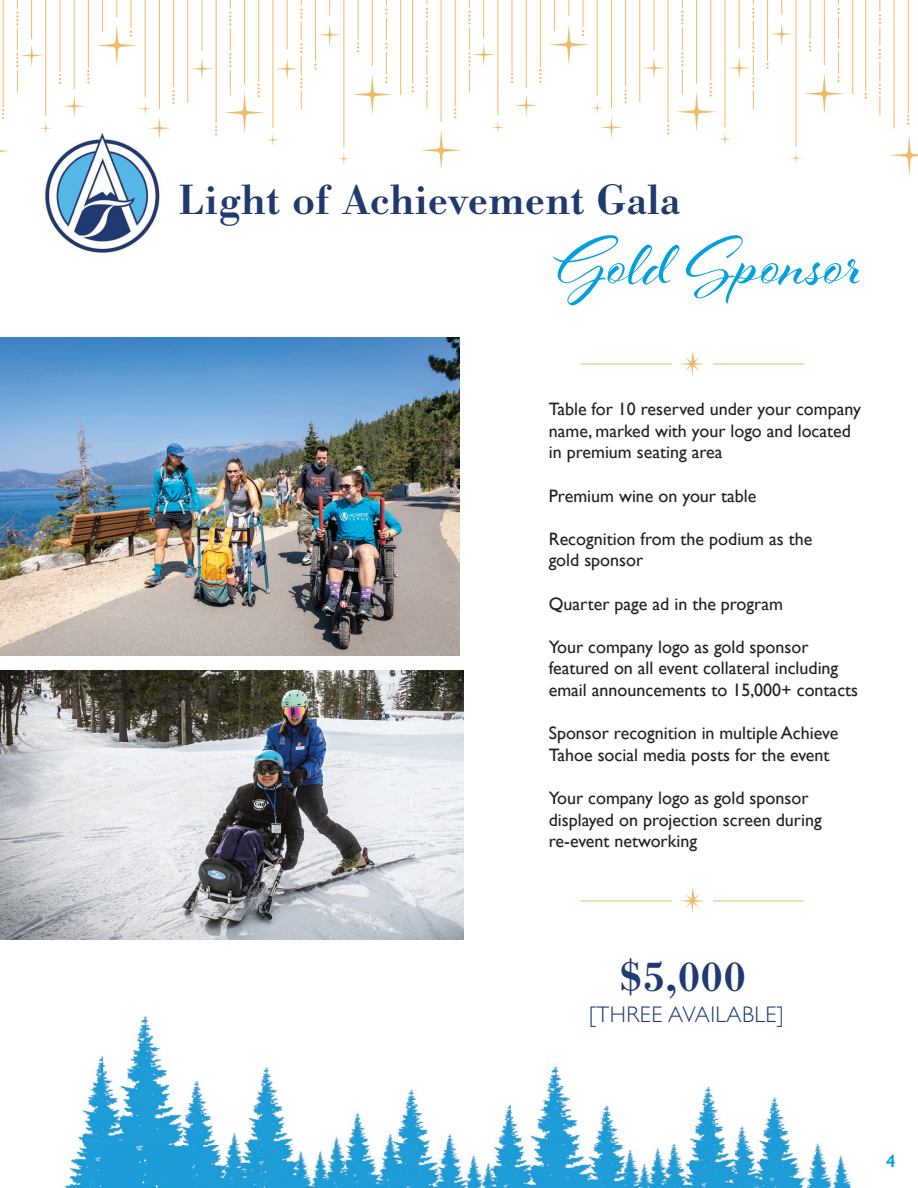
<style>
.page{position:relative;width:918px;height:1188px;background:#fff}
.page>*{position:absolute;margin:0;border:0;box-sizing:border-box;transform-origin:0 0}
.t1{font:73.8px "Al Fresco";color:#00a0e2}
.t2{font:500 43.95px "Bodoni URW";letter-spacing:.02em;color:#1f3a71}
.t3{font:300 22.5px "Gill Sans";letter-spacing:.02em;color:#1f3a71}
.t4{font:18px/21.6px "Gill Sans";color:#231f20}
.t5{font:600 18px "Gill Sans";color:#00a0e2}
</style>
<div class="page">
<hr style="left:713px;top:364px;width:91px;height:1px;background:#efba68">
<hr style="left:581px;top:364px;width:91px;height:1px;background:#efba68">
<svg style="left:680px;top:351px;width:25px;height:26px"></svg>
<hr style="left:713px;top:901px;width:91px;height:1px;background:#efba68">
<hr style="left:581px;top:901px;width:91px;height:1px;background:#efba68">
<svg style="left:680px;top:888px;width:25px;height:26px"></svg>
<img style="left:45px;top:133px;width:115px;height:120px">
<img style="left:64px;top:1017px;width:787px;height:171px">
<img style="left:0;top:338px;width:460px;height:318px">
<img style="left:0;top:671px;width:463px;height:268px">
<svg style="left:0;top:150px;width:9px;height:2px"></svg>
<svg style="left:40px;top:122px;width:12px;height:13px"></svg>
<svg style="left:338px;top:153px;width:12px;height:12px"></svg>
<svg style="left:191px;top:58px;width:22px;height:22px"></svg>
<svg style="left:63px;top:95px;width:23px;height:22px"></svg>
<svg style="left:318px;top:24px;width:23px;height:22px"></svg>
<hr style="left:0;top:0;width:1px;height:123px;background:#efbc68">
<hr style="left:3px;top:0;width:1px;height:107px;background:#efbc68">
<hr style="left:45px;top:0;width:1px;height:116px;background:#efbc68">
<hr style="left:60px;top:0;width:1px;height:72px;background:#efbc68">
<hr style="left:74px;top:0;width:1px;height:89px;background:#efbc68">
<hr style="left:88px;top:0;width:1px;height:68px;background:#efbc68">
<hr style="left:145px;top:0;width:1px;height:97px;background:#efbc68">
<hr style="left:173px;top:0;width:1px;height:87px;background:#efbc68">
<hr style="left:187px;top:0;width:1px;height:103px;background:#efbc68">
<hr style="left:216px;top:0;width:1px;height:123px;background:#efbc68">
<hr style="left:315px;top:0;width:1px;height:61px;background:#efbc68">
<hr style="left:344px;top:0;width:1px;height:148px;background:#efbc68">
<hr style="left:400px;top:0;width:1px;height:95px;background:#efbc68">
<hr style="left:202px;top:0;width:1px;height:51px;background:#efbc68">
<svg style="left:329px;top:0;width:1px;height:15px"></svg>
<hr style="left:159px;top:0;width:1px;height:109px;background:#efbc68">
<svg style="left:87px;top:70px;width:2px;height:14px"></svg>
<svg style="left:139px;top:90px;width:36px;height:50px"></svg>
<svg style="left:16px;top:0;width:27px;height:93px"></svg>
<svg style="left:224px;top:0;width:78px;height:146px"></svg>
<svg style="left:352px;top:0;width:41px;height:115px"></svg>
<svg style="left:314px;top:64px;width:3px;height:6px"></svg>
<svg style="left:215px;top:126px;width:2px;height:10px"></svg>
<svg style="left:97px;top:0;width:40px;height:66px"></svg>
<svg style="left:59px;top:74px;width:2px;height:10px"></svg>
<svg style="left:2px;top:109px;width:2px;height:10px"></svg>
<svg style="left:421px;top:130px;width:40px;height:41px"></svg>
<svg style="left:492px;top:121px;width:12px;height:13px"></svg>
<svg style="left:790px;top:152px;width:12px;height:12px"></svg>
<svg style="left:643px;top:57px;width:22px;height:22px"></svg>
<svg style="left:515px;top:94px;width:23px;height:23px"></svg>
<svg style="left:770px;top:23px;width:23px;height:22px"></svg>
<hr style="left:441px;top:0;width:1px;height:122px;background:#efbc68">
<hr style="left:412px;top:0;width:1px;height:84px;background:#efbc68">
<hr style="left:455px;top:0;width:1px;height:106px;background:#efbc68">
<hr style="left:497px;top:0;width:1px;height:115px;background:#efbc68">
<hr style="left:512px;top:0;width:1px;height:71px;background:#efbc68">
<hr style="left:526px;top:0;width:1px;height:88px;background:#efbc68">
<hr style="left:540px;top:0;width:1px;height:67px;background:#efbc68">
<hr style="left:597px;top:0;width:1px;height:96px;background:#efbc68">
<hr style="left:625px;top:0;width:1px;height:86px;background:#efbc68">
<hr style="left:639px;top:0;width:1px;height:102px;background:#efbc68">
<hr style="left:668px;top:0;width:1px;height:122px;background:#efbc68">
<hr style="left:767px;top:0;width:1px;height:61px;background:#efbc68">
<hr style="left:796px;top:0;width:1px;height:147px;background:#efbc68">
<hr style="left:852px;top:0;width:1px;height:94px;background:#efbc68">
<hr style="left:654px;top:0;width:1px;height:50px;background:#efbc68">
<svg style="left:781px;top:0;width:1px;height:15px"></svg>
<hr style="left:611px;top:0;width:1px;height:108px;background:#efbc68">
<svg style="left:539px;top:69px;width:3px;height:14px"></svg>
<svg style="left:591px;top:89px;width:36px;height:50px"></svg>
<svg style="left:468px;top:0;width:27px;height:92px"></svg>
<svg style="left:426px;top:0;width:2px;height:109px"></svg>
<svg style="left:676px;top:0;width:78px;height:145px"></svg>
<svg style="left:804px;top:0;width:41px;height:114px"></svg>
<svg style="left:766px;top:63px;width:3px;height:6px"></svg>
<svg style="left:667px;top:125px;width:2px;height:10px"></svg>
<svg style="left:549px;top:0;width:40px;height:65px"></svg>
<svg style="left:511px;top:73px;width:2px;height:10px"></svg>
<svg style="left:454px;top:108px;width:2px;height:10px"></svg>
<svg style="left:889px;top:135px;width:29px;height:41px"></svg>
<hr style="left:894px;top:0;width:1px;height:128px;background:#efbc68">
<hr style="left:865px;top:0;width:1px;height:91px;background:#efbc68">
<hr style="left:908px;top:0;width:1px;height:113px;background:#efbc68">
<hr style="left:917px;top:0;width:1px;height:153px;background:#efbc68">
<svg style="left:879px;top:0;width:2px;height:115px"></svg>
<svg style="left:907px;top:115px;width:2px;height:10px"></svg>
<h2 class="t2" style="left:179px;top:174px;width:503px">Light of Achievement Gala</h2>
<h1 class="t1" style="left:553px;top:215px;width:313px">Gold Sponsor</h1>
<p class="t4" style="left:549px;top:398px;width:314px">Table for 10 reserved under your company name, marked with your logo and located in premium seating area</p>
<p class="t4" style="left:549px;top:485px;width:209px">Premium wine on your table</p>
<p class="t4" style="left:549px;top:528px;width:265px">Recognition from the podium as the gold sponsor</p>
<p class="t4" style="left:549px;top:593px;width:236px">Quarter page ad in the program</p>
<p class="t4" style="left:549px;top:636px;width:311px">Your company logo as gold sponsor featured on all event collateral including email announcements to 15,000+ contacts</p>
<p class="t4" style="left:549px;top:722px;width:291px">Sponsor recognition in multiple Achieve<br>Tahoe social media posts for the event</p>
<p class="t4" style="left:549px;top:787px;width:274px">Your company logo as gold sponsor displayed on projection screen during re-event networking</p>
<h2 class="t2" style="left:620px;top:951px;width:127px">$5,000</h2>
<p class="t3" style="left:589px;top:997px;width:196px">[THREE AVAILABLE]</p>
<p class="t5" style="left:886px;top:1150px;width:11px">4</p>
</div>
